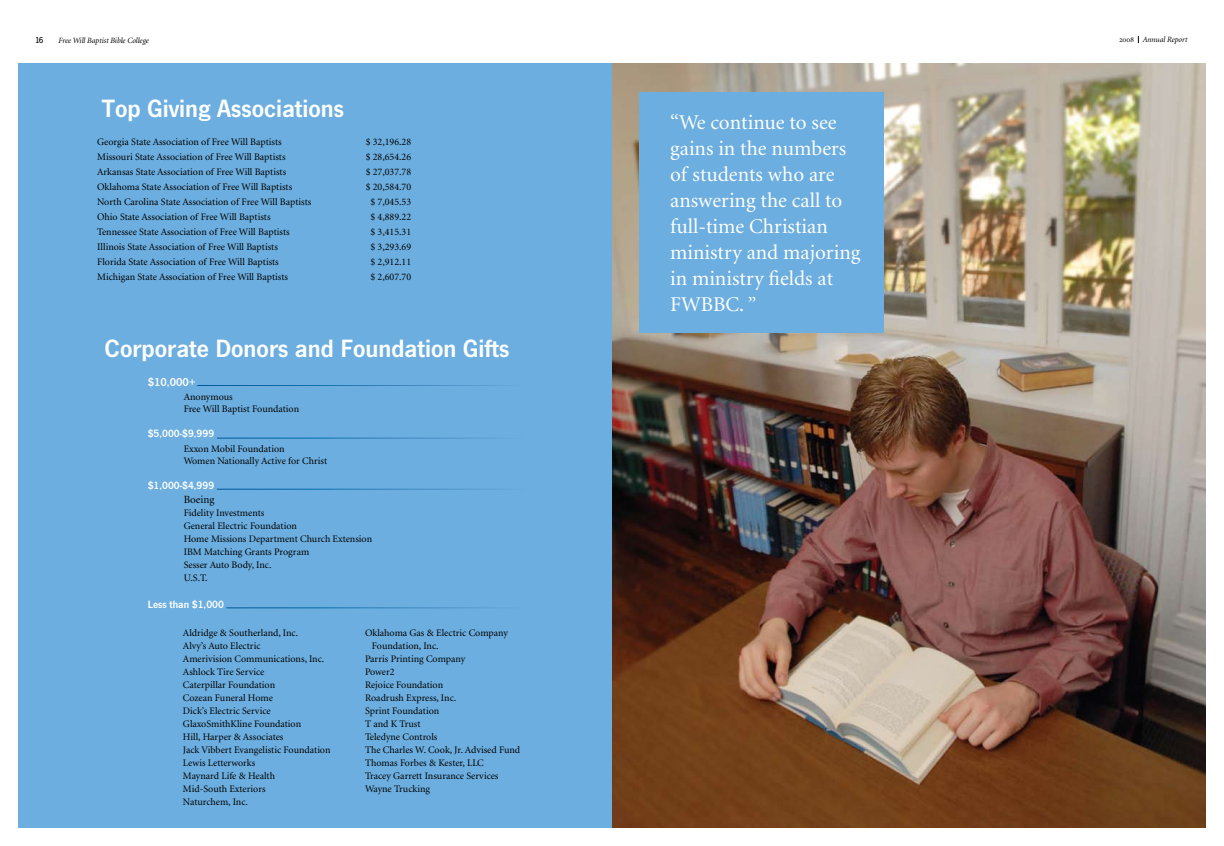
<style>
.page{position:relative;width:1224px;height:846px;background:#fff}
.page>*{position:absolute;margin:0;border:0;box-sizing:border-box;transform-origin:0 0}
.t1{font:600 26px "News Got T";color:#fff}
.t2{font:21px/26px "Minion";color:#fff}
.t3{font:600 12px "News Got T";color:#fff}
.t4{font:600 11px "News Got T";color:#fff}
.t5{font:11px "Minion";color:#000}
.t6{font:10px/13px "Minion";color:#000}
.t7{font:500 9px "News Got T";color:#000}
.t8{font:italic 8px "Minion";letter-spacing:-.01em;color:#000}
.s1{font-family:"Minion Exp Display";font-style:normal}
.s2{font-size:20px}
</style>
<div class="page">
<div style="left:18px;top:64px;width:594px;height:764px;background:#6caedf"></div>
<hr style="left:197px;top:385px;width:326px;height:1px;background:#fff">
<hr style="left:217px;top:438px;width:306px;height:1px;background:#fff">
<hr style="left:217px;top:489px;width:307px;height:1px;background:#fff">
<hr style="left:226px;top:607px;width:297px;height:1px;background:#fff">
<img style="left:612px;top:64px;width:594px;height:764px">
<div style="left:640px;top:92px;width:244px;height:240px;background:#6caedf"></div>
<p class="t7" style="left:35px;top:35px;width:10px">16</p>
<p class="t8" style="left:58px;top:37px;width:92px">Free Will Baptist Bible College</p>
<p class="t8" style="left:1119px;top:35px;width:69px"><span class="s1">2008</span> Annual Report</p>
<h1 class="t1" style="left:102px;top:94px;width:244px">Top Giving Associations</h1>
<p class="t6" style="left:97px;top:136px;width:186px">Georgia State Association of Free Will Baptists</p>
<p class="t6" style="left:366px;top:136px;width:47px">$ 32,196.28</p>
<p class="t6" style="left:97px;top:151px;width:190px">Missouri State Association of Free Will Baptists</p>
<p class="t6" style="left:366px;top:151px;width:47px">$ 28,654.26</p>
<p class="t6" style="left:97px;top:166px;width:191px">Arkansas State Association of Free Will Baptists</p>
<p class="t6" style="left:366px;top:166px;width:47px">$ 27,037.78</p>
<p class="t6" style="left:97px;top:181px;width:197px">Oklahoma State Association of Free Will Baptists</p>
<p class="t6" style="left:366px;top:181px;width:47px">$ 20,584.70</p>
<p class="t6" style="left:97px;top:196px;width:216px">North Carolina State Association of Free Will Baptists</p>
<p class="t6" style="left:370px;top:196px;width:42px">$ 7,045.53</p>
<p class="t6" style="left:97px;top:211px;width:175px">Ohio State Association of Free Will Baptists</p>
<p class="t6" style="left:370px;top:211px;width:42px">$ 4,889.22</p>
<p class="t6" style="left:97px;top:226px;width:194px">Tennessee State Association of Free Will Baptists</p>
<p class="t6" style="left:370px;top:226px;width:42px">$ 3,415.31</p>
<p class="t6" style="left:97px;top:241px;width:182px">Illinois State Association of Free Will Baptists</p>
<p class="t6" style="left:370px;top:241px;width:42px">$ 3,293.69</p>
<p class="t6" style="left:97px;top:256px;width:183px">Florida State Association of Free Will Baptists</p>
<p class="t6" style="left:370px;top:256px;width:42px">$ 2,912.11</p>
<p class="t6" style="left:97px;top:271px;width:192px">Michigan State Association of Free Will Baptists</p>
<p class="t6" style="left:370px;top:271px;width:42px">$ 2,607.70</p>
<h1 class="t1" style="left:105px;top:333px;width:406px">Corporate Donors and Foundation Gifts</h1>
<p class="t3" style="left:148px;top:375px;width:49px">$10,000+</p>
<p class="t6" style="left:184px;top:391px;width:117px;line-height:12px">Anonymous<br>Free Will Baptist Foundation</p>
<p class="t4" style="left:148px;top:427px;width:68px">$5,000-$9,999</p>
<p class="t6" style="left:184px;top:443px;width:145px;line-height:12px">Exxon Mobil Foundation<br>Women Nationally Active for Christ</p>
<p class="t4" style="left:148px;top:479px;width:68px">$1,000-$4,999</p>
<p class="t5" style="left:184px;top:494px;width:32px">Boeing</p>
<p class="t6" style="left:184px;top:507px;width:190px">Fidelity Investments<br>General Electric Foundation<br>Home Missions Department Church Extension<br>IBM Matching Grants Program<br>Sesser Auto Body, Inc.<br>U.S.T.</p>
<p class="t4" style="left:148px;top:598px;width:78px">Less than $1,000</p>
<p class="t6" style="left:183px;top:627px;width:149px">Aldridge &amp; Southerland, Inc.<br>Alvy’s Auto Electric<br>Amerivision Communications, Inc.<br>Ashlock Tire Service<br>Caterpillar Foundation<br>Cozean Funeral Home<br>Dick’s Electric Service<br>GlaxoSmithKline Foundation<br>Hill, Harper &amp; Associates<br>Jack Vibbert Evangelistic Foundation<br>Lewis Letterworks<br>Maynard Life &amp; Health<br>Mid-South Exteriors<br>Naturchem, Inc.</p>
<p class="t6" style="left:365px;top:627px;width:144px">Oklahoma Gas &amp; Electric Company</p>
<p class="t6" style="left:372px;top:640px;width:68px">Foundation, Inc.</p>
<p class="t6" style="left:365px;top:653px;width:102px">Parris Printing Company</p>
<p class="t6" style="left:365px;top:666px;width:31px">Power2</p>
<p class="t6" style="left:365px;top:679px;width:80px">Rejoice Foundation</p>
<p class="t6" style="left:365px;top:692px;width:93px">Roadrush Express, Inc.</p>
<p class="t6" style="left:365px;top:705px;width:76px">Sprint Foundation</p>
<p class="t6" style="left:365px;top:718px;width:57px">T and K Trust</p>
<p class="t6" style="left:365px;top:731px;width:74px">Teledyne Controls</p>
<p class="t6" style="left:365px;top:744px;width:157px">The Charles W. Cook, Jr. Advised Fund</p>
<p class="t6" style="left:365px;top:757px;width:120px">Thomas Forbes &amp; Kester, LLC</p>
<p class="t6" style="left:365px;top:770px;width:135px">Tracey Garrett Insurance Services</p>
<p class="t6" style="left:365px;top:783px;width:67px">Wayne Trucking</p>
<h2 class="t2" style="left:670px;top:110px;width:192px">“We continue to see gains in the numbers of students who are answering the call to full-time Christian ministry and majoring in ministry fields at<br>FWBBC. <span class="s2">”</span></h2>
</div>
